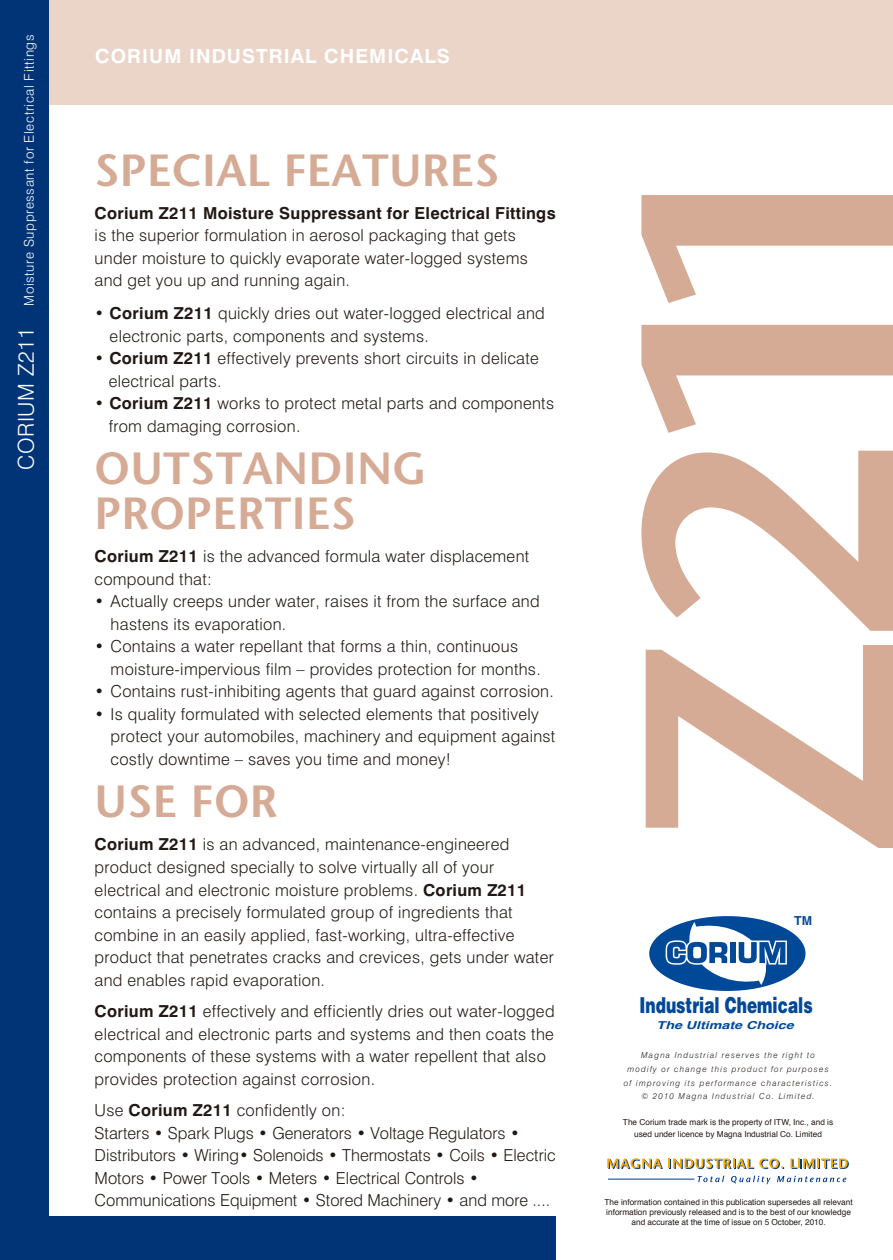
<style>
.page{position:relative;width:893px;height:1260px;background:#fff}
.page>*{position:absolute;margin:0;border:0;box-sizing:border-box;transform-origin:0 0}
.t1{font:600 356.4px "Stone Sans";color:#d6ab95}
.t2{font:600 45px/44.7px "Stone Sans";letter-spacing:.005em;color:#d6ab95}
.t3{font:900 21.9px "Helvetica";color:#004998;scale:.7 1}
.t4{font:700 19.5px "Swiss 721 BT";letter-spacing:.055em;color:#fff}
.t5{font:300 16.5px/22.5px "Swiss 721 BT";letter-spacing:.02em;color:#221815}
.t6{font:300 16.5px/22.5px "Swiss 721 BT";color:#221815}
.t7{font:700 16.5px "Swiss 721 BT";letter-spacing:.02em;color:#221815}
.t8{font:300 13.35px "Swiss 721 BT";letter-spacing:.045em;color:#fff}
.t9{font:700 12.45px "Helvetica";color:#004998}
.t10{font:italic 700 10.95px "Helvetica";color:#004998;scale:1.3 1}
.t11{font:8.25px/9.9px "Helvetica";color:#221815;text-align:center}
.t12{font:italic 300 8.25px/13.6px "Swiss 721 BT";letter-spacing:.145em;color:#221815;text-align:center}
.s1{font-size:21.9px}
.s2{font-weight:700}
</style>
<div class="page">
<div style="left:0;top:0;width:892px;height:105px;background:#ebd5c9"></div>
<div style="left:0;top:1215px;width:555px;height:44px;background:#003477"></div>
<div style="left:0;top:0;width:49px;height:1259px;background:#003477"></div>
<hr style="left:607px;top:1178px;width:87px;height:1px;background:#003b8f">
<svg style="left:697px;top:1175px;width:27px;height:6px"></svg>
<svg style="left:731px;top:1175px;width:39px;height:9px"></svg>
<svg style="left:777px;top:1175px;width:69px;height:6px"></svg>
<svg style="left:607px;top:1158px;width:55px;height:10px"></svg>
<svg style="left:668px;top:1158px;width:116px;height:10px"></svg>
<svg style="left:790px;top:1158px;width:58px;height:10px"></svg>
<div style="left:649px;top:916px;width:156px;height:74px;background:#004998;border-radius:50%"></div>
<svg style="left:665px;top:921px;width:121px;height:63px"></svg>
<p class="t8" style="left:21px;top:470px;width:437px;rotate:-90deg"><span class="s1">CORIUM Z211</span> Moisture Suppressant for Electrical Fittings</p>
<p class="t4" style="left:95px;top:44px;width:356px">CORIUM INDUSTRIAL CHEMICALS</p>
<h2 class="t2" style="left:95px;top:147px;width:406px">SPECIAL FEATURES</h2>
<p class="t7" style="left:95px;top:203px;width:462px">Corium Z211 Moisture Suppressant for Electrical Fittings</p>
<p class="t5" style="left:95px;top:224px;width:434px">is the superior formulation in aerosol packaging that gets under moisture to quickly evaporate water-logged systems and get you up and running again.</p>
<p class="t5" style="left:110px;top:302px;width:436px;text-indent:-15px"><span class="s2">• Corium Z211</span> quickly dries out water-logged electrical and electronic parts, components and systems.</p>
<p class="t5" style="left:109px;top:347px;width:431px;text-indent:-14px">• <span class="s2">Corium Z211</span> effectively prevents short circuits in delicate electrical parts.</p>
<p class="t5" style="left:109px;top:392px;width:447px;text-indent:-14px">• <span class="s2">Corium Z211</span> works to protect metal parts and components from damaging corrosion.</p>
<h2 class="t2" style="left:95px;top:446px;width:334px">OUTSTANDING<br>PROPERTIES</h2>
<p class="t5" style="left:95px;top:545px;width:436px"><span class="s2">Corium Z211</span> is the advanced formula water displacement compound that:</p>
<p class="t5" style="left:111px;top:590px;width:430px;text-indent:-16px">• Actually creeps under water, raises it from the surface and hastens its evaporation.</p>
<p class="t5" style="left:111px;top:635px;width:431px;text-indent:-16px">• Contains a water repellant that forms a thin, continuous moisture-impervious film – provides protection for months.</p>
<p class="t5" style="left:95px;top:680px;width:460px">• Contains rust-inhibiting agents that guard against corrosion.</p>
<p class="t5" style="left:111px;top:702px;width:446px;text-indent:-16px">• Is quality formulated with selected elements that positively protect your automobiles, machinery and equipment against costly downtime – saves you time and money!</p>
<h2 class="t2" style="left:95px;top:778px;width:184px">USE FOR</h2>
<p class="t5" style="left:95px;top:833px;width:460px"><span class="s2">Corium Z211</span> is an advanced, maintenance-engineered product designed specially to solve virtually all of your electrical and electronic moisture problems. <span class="s2">Corium Z211 </span>contains a precisely formulated group of ingredients that combine in an easily applied, fast-working, ultra-effective product that penetrates cracks and crevices, gets under water and enables rapid evaporation.</p>
<p class="t5" style="left:95px;top:999px;width:461px"><span class="s2">Corium Z211</span> effectively and efficiently dries out water-logged electrical and electronic parts and systems and then coats the components of these systems with a water repellent that also provides protection against corrosion.</p>
<p class="t6" style="left:95px;top:1098px;width:462px">Use <span class="s2">Corium Z211</span> confidently on:<br>Starters • Spark Plugs • Generators • Voltage Regulators • Distributors • Wiring• Solenoids • Thermostats • Coils • Electric Motors • Power Tools • Meters • Electrical Controls • Communications Equipment • Stored Machinery • and more ....</p>
<h1 class="t1" style="left:549px;top:855px;width:724px;rotate:-90deg">Z211</h1>
<p class="t9" style="left:793px;top:910px;width:19px">TM</p>
<h3 class="t3" style="left:639px;top:991px;width:249px">Industrial Chemicals</h3>
<p class="t10" style="left:656px;top:1015px;width:107px">The Ultimate Choice</p>
<p class="t12" style="left:623px;top:1048px;width:210px">Magna Industrial reserves the right to<br>modify or change this product for purposes of improving its performance characteristics. © 2010 Magna Industrial Co. Limited.</p>
<p class="t11" style="left:622px;top:1116px;width:212px;line-height:12px">The Corium trade mark is the property of ITW, Inc., and is used under licence by Magna Industrial Co. Limited</p>
<p class="t11" style="left:604px;top:1196px;width:250px">The information contained in this publication supersedes all relevant information previously released and is to the best of our knowledge and accurate at the time of issue on 5 October, 2010.</p>
</div>
